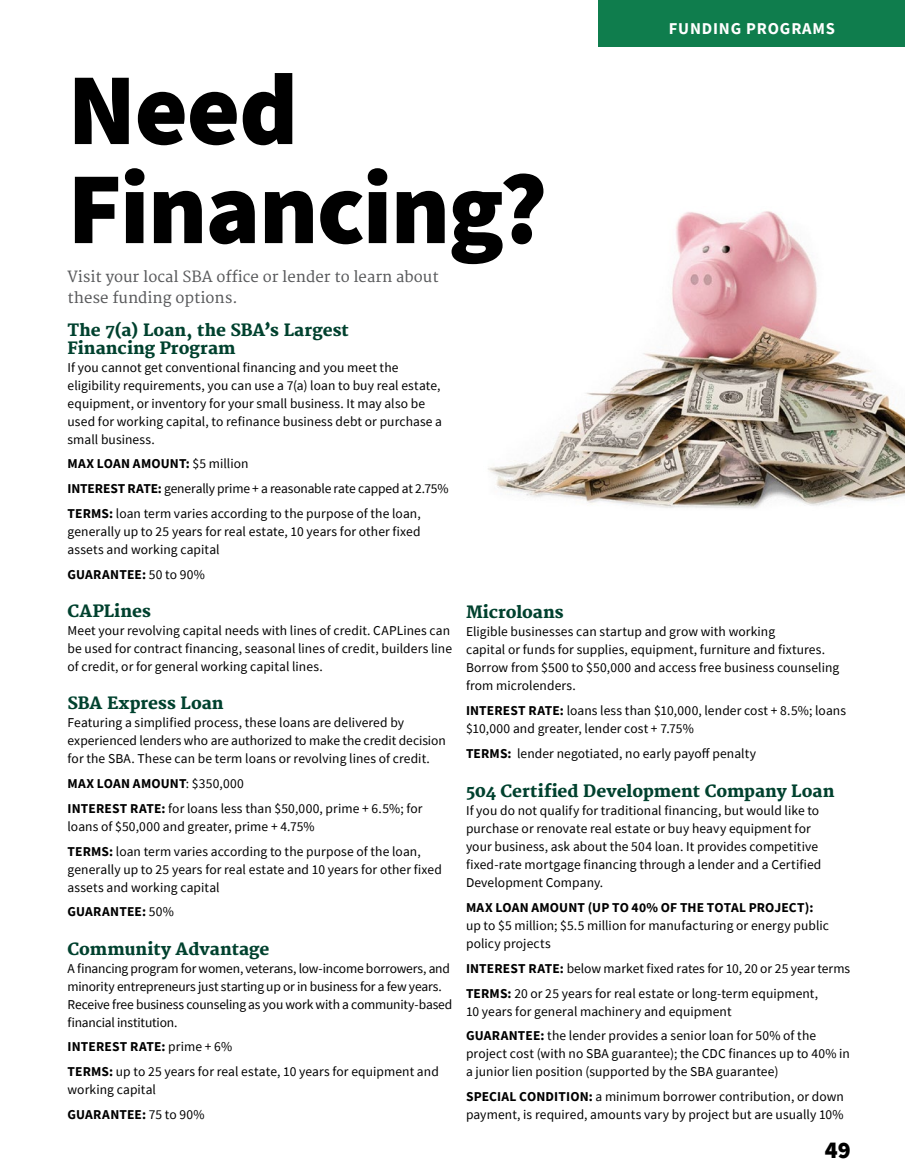
<style>
.page{position:relative;width:905px;height:1175px;background:#fff}
.page>*{position:absolute;margin:0;border:0;box-sizing:border-box;transform-origin:0 0}
.Article_title{font:900 102px/99px "Source Sans Pro";letter-spacing:-.015em;color:#000}
.t1{font:900 24px "Source Sans Pro";color:#000}
.t2{font:800 16.5px/18px "Merriweather";color:#00412e}
.t3{font:700 16.5px "Source Sans Pro";letter-spacing:.05em;color:#fff}
.t4{font:15px/21px "Merriweather";color:#58595b}
.t5{font:13.5px/18px "Source Sans Pro";letter-spacing:.005em;color:#000}
.t6{font:13.5px/18px "Source Sans Pro";letter-spacing:-.015em;color:#000}
.t7{font:700 13.5px "Source Sans Pro";letter-spacing:.01em;color:#000}
.s1{font-weight:700}
.s2{font-weight:400}
</style>
<div class="page">
<img style="left:488px;top:211px;width:416px;height:298px">
<div style="left:598px;top:0;width:306px;height:46px;background:#0f7d4d"></div>
<h2 class="Article_title" style="left:68px;top:59px;width:481px">Need<br>Financing?</h2>
<p class="t4" style="left:68px;top:267px;width:372px">Visit your local SBA office or lender to learn about these funding options.</p>
<p class="t3" style="left:668px;top:17px;width:168px">FUNDING PROGRAMS</p>
<p class="t2" style="left:68px;top:321px;width:283px">The 7(a) Loan, the SBA’s Largest<br>Financing Program</p>
<p class="t5" style="left:68px;top:358px;width:376px">If you cannot get conventional financing and you meet the eligibility requirements, you can use a 7(a) loan to buy real estate, equipment, or inventory for your small business. It may also be used for working capital, to refinance business debt or purchase a small business.</p>
<p class="t5" style="left:68px;top:451px;width:382px;line-height:24.8px"><span class="s1">MAX LOAN AMOUNT:</span> $5 million<br><span class="s1">INTEREST RATE:</span> generally prime + a reasonable rate capped at 2.75%<br><span class="s1">TERMS:</span> loan term varies according to the purpose of the loan,</p>
<p class="t5" style="left:68px;top:522px;width:354px">generally up to 25 years for real estate, 10 years for other fixed assets and working capital</p>
<p class="t7" style="left:68px;top:565px;width:139px">GUARANTEE: <span class="s2">50 to 90%</span></p>
<p class="t2" style="left:68px;top:603px;width:85px">CAPLines</p>
<p class="t5" style="left:68px;top:621px;width:386px">Meet your revolving capital needs with lines of credit. CAPLines can be used for contract financing, seasonal lines of credit, builders line of credit, or for general working capital lines.</p>
<p class="t2" style="left:68px;top:695px;width:158px">SBA Express Loan</p>
<p class="t5" style="left:68px;top:713px;width:380px">Featuring a simplified process, these loans are delivered by experienced lenders who are authorized to make the credit decision for the SBA. These can be term loans or revolving lines of credit.</p>
<p class="t5" style="left:68px;top:771px;width:356px;line-height:24.8px"><span class="s1">MAX LOAN AMOUNT</span>: $350,000<br><span class="s1">INTEREST RATE:</span> for loans less than $50,000, prime + 6.5%; for</p>
<p class="t5" style="left:68px;top:814px;width:355px;line-height:24.8px">loans of $50,000 and greater, prime + 4.75%<br><span class="s1">TERMS:</span> loan term varies according to the purpose of the loan,</p>
<p class="t5" style="left:68px;top:860px;width:376px">generally up to 25 years for real estate and 10 years for other fixed assets and working capital</p>
<p class="t7" style="left:68px;top:902px;width:108px">GUARANTEE: <span class="s2">50%</span></p>
<p class="t2" style="left:68px;top:940px;width:203px">Community Advantage</p>
<p class="t6" style="left:68px;top:959px;width:386px">A financing program for women, veterans, low-income borrowers, and minority entrepreneurs just starting up or in business for a few years.<br>Receive free business counseling as you work with a community-based financial institution.</p>
<p class="t5" style="left:68px;top:1034px;width:373px;line-height:24.8px"><span class="s1">INTEREST RATE:</span> prime + 6%<br><span class="s1">TERMS:</span> up to 25 years for real estate, 10 years for equipment and</p>
<p class="t5" style="left:68px;top:1077px;width:139px;line-height:24.8px">working capital<br><span class="s1">GUARANTEE:</span> 75 to 90%</p>
<p class="t2" style="left:466px;top:604px;width:99px">Microloans</p>
<p class="t5" style="left:466px;top:622px;width:375px">Eligible businesses can startup and grow with working<br>capital or funds for supplies, equipment, furniture and fixtures.<br>Borrow from $500 to $50,000 and access free business counseling from microlenders.</p>
<p class="t5" style="left:466px;top:701px;width:381px"><span class="s1">INTEREST RATE:</span> loans less than $10,000, lender cost + 8.5%; loans $10,000 and greater, lender cost + 7.75%</p>
<p class="t5" style="left:466px;top:744px;width:291px"><span class="s1">TERMS:</span> lender negotiated, no early payoff penalty</p>
<p class="t2" style="left:466px;top:783px;width:370px">504 Certified Development Company Loan</p>
<p class="t5" style="left:466px;top:801px;width:357px">If you do not qualify for traditional financing, but would like to purchase or renovate real estate or buy heavy equipment for your business, ask about the 504 loan. It provides competitive fixed-rate mortgage financing through a lender and a Certified Development Company.</p>
<p class="t7" style="left:466px;top:898px;width:349px">MAX LOAN AMOUNT (UP TO 40% OF THE TOTAL PROJECT):</p>
<p class="t5" style="left:466px;top:916px;width:364px">up to $5 million; $5.5 million for manufacturing or energy public policy projects</p>
<p class="t5" style="left:466px;top:956px;width:386px;line-height:24.8px"><span class="s1">INTEREST RATE:</span> below market fixed rates for 10, 20 or 25 year terms<br><span class="s1">TERMS:</span> 20 or 25 years for real estate or long-term equipment,</p>
<p class="t5" style="left:466px;top:998px;width:352px;line-height:24.8px">10 years for general machinery and equipment<br><span class="s1">GUARANTEE:</span> the lender provides a senior loan for 50% of the</p>
<p class="t5" style="left:466px;top:1044px;width:385px">project cost (with no SBA guarantee); the CDC finances up to 40% in a junior lien position (supported by the SBA guarantee)</p>
<p class="t5" style="left:466px;top:1087px;width:379px"><span class="s1">SPECIAL CONDITION:</span> a minimum borrower contribution, or down payment, is required, amounts vary by project but are usually 10%</p>
<h2 class="t1" style="left:825px;top:1133px;width:27px">49</h2>
</div>
